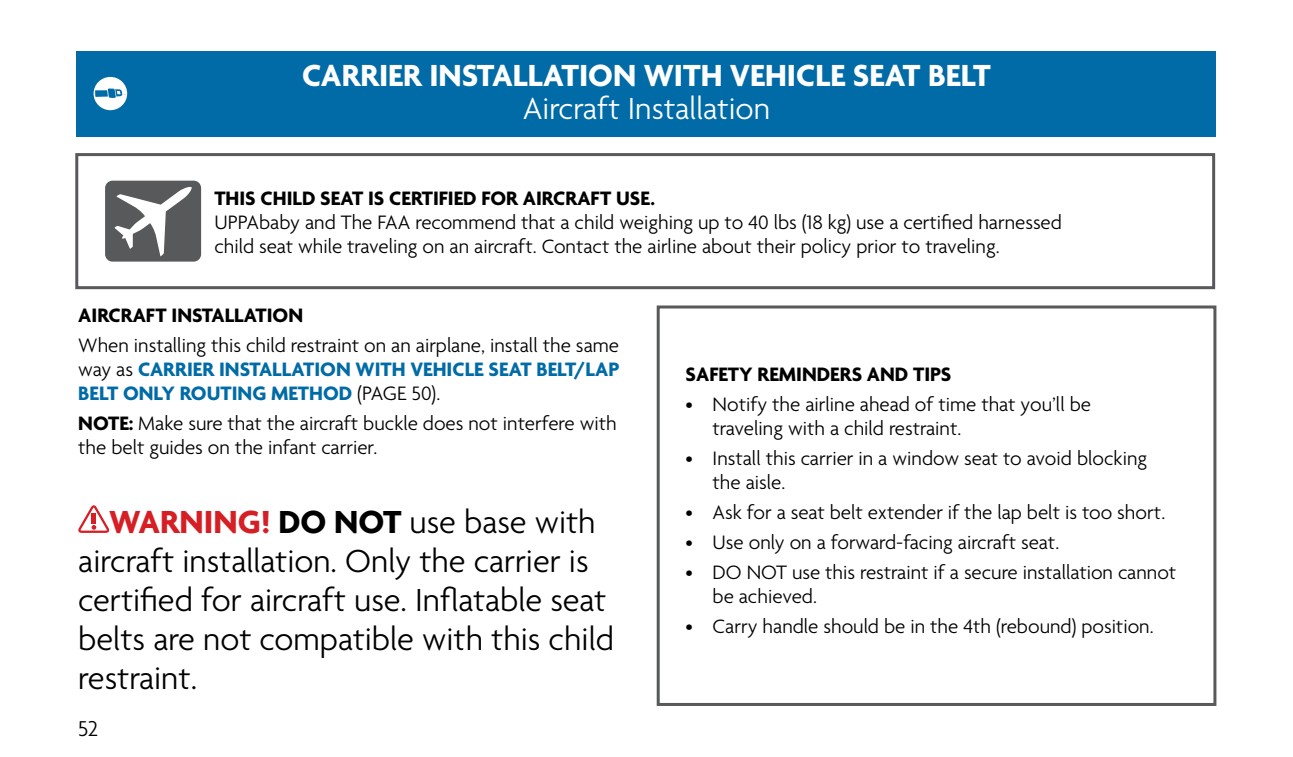
<style>
.page{position:relative;width:1293px;height:757px;background:#fff}
.page>*{position:absolute;margin:0;border:0;box-sizing:border-box;transform-origin:0 0}
.P_-_WARNING_MAIN_TEX{font:300 34.5px/39px "Agenda";color:#000}
.H2-_HEADER{font:700 33px/33px "Agenda";color:#fff;text-align:center}
.t1{font:300 23.4px "Agenda";color:#000}
.P_-_STEP_TEXT_NO_INS{font:300 21px/24px "Agenda";color:#000}
.H3_-_STEP_TEXT_NO_IN{font:700 21px "Agenda";color:#000}
.s1{font-weight:300}
.s2{font-weight:700}
.s3{font-weight:700;color:#006ba6}
.s4{font-weight:700;color:#d61f25}
</style>
<div class="page">
<div style="left:77px;top:51px;width:1139px;height:85px;background:#006ba6"></div>
<svg style="left:78px;top:505px;width:31px;height:28px"></svg>
<hr style="left:92px;top:513px;width:4px;height:10px;background:#d61f25">
<div style="left:657px;top:305px;width:559px;height:401px;border:3px solid #58595b"></div>
<div style="left:75px;top:153px;width:1140px;height:136px;border:3px solid #58595b"></div>
<svg style="left:105px;top:180px;width:97px;height:82px"></svg>
<div style="left:94px;top:77px;width:33px;height:33px;background:#fff;border-radius:50%"></div>
<svg style="left:95px;top:88px;width:27px;height:10px"></svg>
<h2 class="H2-_HEADER" style="left:302px;top:61px;width:690px">CARRIER INSTALLATION WITH VEHICLE SEAT BELT<br><span class="s1">Aircraft Installation</span></h2>
<p class="P_-_STEP_TEXT_NO_INS" style="left:214px;top:188px;width:849px"><span class="s2">THIS CHILD SEAT IS CERTIFIED FOR AIRCRAFT USE.<br></span>UPPAbaby and The FAA recommend that a child weighing up to 40 lbs (18 kg) use a certified harnessed child seat while traveling on an aircraft. Contact the airline about their policy prior to traveling.</p>
<h3 class="H3_-_STEP_TEXT_NO_IN" style="left:78px;top:304px;width:226px">AIRCRAFT INSTALLATION</h3>
<p class="P_-_STEP_TEXT_NO_INS" style="left:78px;top:334px;width:543px;text-align:justify">When installing this child restraint on an airplane, install the same way as <span class="s3">CARRIER INSTALLATION WITH VEHICLE SEAT BELT/LAP BELT ONLY ROUTING METHOD</span> (PAGE 50).</p>
<p class="P_-_STEP_TEXT_NO_INS" style="left:78px;top:412px;width:540px"><span class="s2">NOTE:</span> Make sure that the aircraft buckle does not interfere with the belt guides on the infant carrier.</p>
<p class="P_-_WARNING_MAIN_TEX" style="left:78px;top:504px;width:537px;text-indent:31px"><span class="s4">WARNING!</span> <span class="s2">DO NOT</span> use base with aircraft installation. Only the carrier is certified for aircraft use. Inflatable seat belts are not compatible with this child restraint.</p>
<p class="t1" style="left:78px;top:716px;width:22px">52</p>
<h3 class="H3_-_STEP_TEXT_NO_IN" style="left:685px;top:363px;width:267px">SAFETY REMINDERS AND TIPS</h3>
<p class="P_-_STEP_TEXT_NO_INS" style="left:712px;top:393px;width:380px;text-indent:-27px">• Notify the airline ahead of time that you’ll be traveling with a child restraint.</p>
<p class="P_-_STEP_TEXT_NO_INS" style="left:712px;top:447px;width:436px;text-indent:-27px">• Install this carrier in a window seat to avoid blocking the aisle.</p>
<p class="P_-_STEP_TEXT_NO_INS" style="left:685px;top:501px;width:481px">• Ask for a seat belt extender if the lap belt is too short.</p>
<p class="P_-_STEP_TEXT_NO_INS" style="left:685px;top:531px;width:375px">• Use only on a forward-facing aircraft seat.</p>
<p class="P_-_STEP_TEXT_NO_INS" style="left:712px;top:561px;width:465px;text-indent:-27px">• DO NOT use this restraint if a secure installation cannot be achieved.</p>
<p class="P_-_STEP_TEXT_NO_INS" style="left:685px;top:615px;width:469px">• Carry handle should be in the 4th (rebound) position.</p>
</div>
